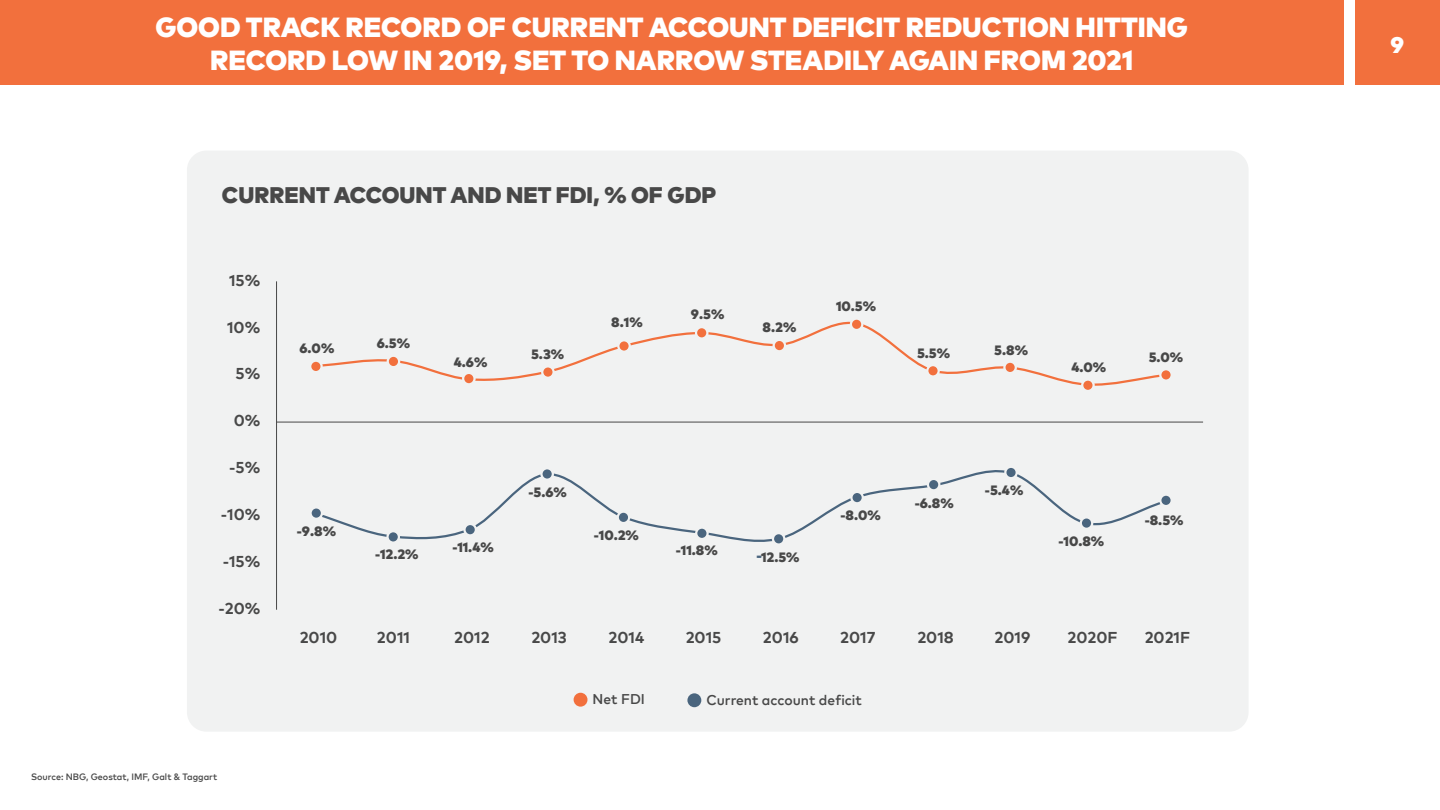
<style>
.page{position:relative;width:1440px;height:810px;background:#fff}
.page>*{position:absolute;margin:0;border:0;box-sizing:border-box;transform-origin:0 0}
.t1{font:900 27.6px/33.1px "BOG2018";color:#fff;text-align:center}
.t2{font:900 22.5px "BOG2018";color:#484848}
.t3{font:900 22.5px "BOG2018";color:#fff}
.t4{font:700 15.75px "BOG2018";color:#484848}
.t5{font:600 13.8px "BOG2018";color:#484848}
.t6{font:900 13.5px "BOG2018";color:#484848}
.t7{font:600 9px "BOG2018";color:#484848}
.s1{font-size:14.55px;color:#4a657e}
</style>
<div class="page">
<div style="left:0;top:0;width:1343px;height:85px;background:#f2703d"></div>
<div style="left:1355px;top:0;width:85px;height:85px;background:#f2703d"></div>
<div style="left:187px;top:151px;width:1062px;height:581px;background:#f1f2f2;border-radius:19px"></div>
<hr style="left:276px;top:281px;width:1px;height:329px;background:#484848">
<hr style="left:277px;top:422px;width:926px;height:1px;background:#484848">
<svg style="left:323px;top:470px;width:836px;height:72px"></svg>
<svg style="left:323px;top:321px;width:836px;height:65px"></svg>
<svg style="left:311px;top:361px;width:12px;height:10px"></svg>
<svg style="left:387px;top:355px;width:13px;height:13px"></svg>
<svg style="left:462px;top:372px;width:14px;height:13px"></svg>
<svg style="left:541px;top:365px;width:14px;height:14px"></svg>
<svg style="left:617px;top:339px;width:14px;height:14px"></svg>
<svg style="left:695px;top:326px;width:14px;height:14px"></svg>
<svg style="left:773px;top:339px;width:13px;height:13px"></svg>
<svg style="left:850px;top:319px;width:13px;height:12px"></svg>
<svg style="left:926px;top:364px;width:14px;height:14px"></svg>
<svg style="left:1081px;top:378px;width:14px;height:12px"></svg>
<svg style="left:1003px;top:361px;width:14px;height:13px"></svg>
<svg style="left:1159px;top:370px;width:12px;height:10px"></svg>
<svg style="left:1159px;top:495px;width:12px;height:10px"></svg>
<svg style="left:1080px;top:516px;width:13px;height:14px"></svg>
<svg style="left:1004px;top:468px;width:14px;height:11px"></svg>
<svg style="left:927px;top:478px;width:13px;height:13px"></svg>
<svg style="left:850px;top:491px;width:14px;height:13px"></svg>
<svg style="left:772px;top:532px;width:13px;height:12px"></svg>
<svg style="left:695px;top:526px;width:14px;height:14px"></svg>
<svg style="left:617px;top:511px;width:13px;height:13px"></svg>
<svg style="left:540px;top:469px;width:14px;height:12px"></svg>
<svg style="left:463px;top:523px;width:14px;height:14px"></svg>
<svg style="left:386px;top:530px;width:14px;height:12px"></svg>
<svg style="left:311px;top:508px;width:12px;height:10px"></svg>
<div style="left:574px;top:693px;width:13px;height:14px;background:#f2703d;border-radius:50%"></div>
<div style="left:687px;top:693px;width:14px;height:14px;background:#4a657e;border-radius:50%"></div>
<h1 class="t1" style="left:155px;top:9px;width:1034px">GOOD TRACK RECORD OF CURRENT ACCOUNT DEFICIT REDUCTION HITTING<br>RECORD LOW IN 2019, SET TO NARROW STEADILY AGAIN FROM 2021</h1>
<h2 class="t2" style="left:222px;top:178px;width:496px">CURRENT ACCOUNT AND NET FDI, % OF GDP</h2>
<p class="t4" style="left:229px;top:269px;width:33px">15%</p>
<p class="t4" style="left:227px;top:316px;width:35px">10%</p>
<p class="t4" style="left:236px;top:363px;width:26px">5%</p>
<p class="t4" style="left:234px;top:409px;width:28px">0%</p>
<p class="t4" style="left:229px;top:456px;width:33px">-5%</p>
<p class="t4" style="left:221px;top:503px;width:41px">-10%</p>
<p class="t4" style="left:223px;top:550px;width:39px">-15%</p>
<p class="t4" style="left:218px;top:597px;width:43px">-20%</p>
<p class="t7" style="left:31px;top:770px;width:188px">Source: NBG, Geostat, IMF, Galt &amp; Taggart</p>
<p class="t6" style="left:299px;top:339px;width:36px">6.0%</p>
<p class="t6" style="left:377px;top:333px;width:35px">6.5%</p>
<p class="t6" style="left:454px;top:352px;width:35px">4.6%</p>
<p class="t6" style="left:531px;top:344px;width:34px">5.3%</p>
<p class="t6" style="left:611px;top:312px;width:33px">8.1%</p>
<p class="t6" style="left:691px;top:304px;width:35px">9.5%</p>
<p class="t6" style="left:763px;top:317px;width:35px">8.2%</p>
<p class="t6" style="left:836px;top:296px;width:42px">10.5%</p>
<p class="t6" style="left:917px;top:343px;width:35px">5.5%</p>
<p class="t6" style="left:994px;top:340px;width:35px">5.8%</p>
<p class="t6" style="left:1071px;top:357px;width:36px">4.0%</p>
<p class="t6" style="left:1149px;top:348px;width:36px">5.0%</p>
<p class="t6" style="left:297px;top:522px;width:41px">-9.8%</p>
<p class="t6" style="left:375px;top:544px;width:45px">-12.2%</p>
<p class="t6" style="left:452px;top:537px;width:43px">-11.4%</p>
<p class="t6" style="left:529px;top:482px;width:40px">-5.6%</p>
<p class="t6" style="left:594px;top:525px;width:47px">-10.2%</p>
<p class="t6" style="left:676px;top:541px;width:43px">-11.8%</p>
<p class="t6" style="left:757px;top:547px;width:45px"><span class="s1">-</span>12.5%</p>
<p class="t6" style="left:841px;top:505px;width:42px">-8.0%</p>
<p class="t6" style="left:915px;top:493px;width:41px">-6.8%</p>
<p class="t6" style="left:985px;top:481px;width:40px">-5.4%</p>
<p class="t6" style="left:1059px;top:531px;width:47px">-10.8%</p>
<p class="t6" style="left:1145px;top:510px;width:40px">-8.5%</p>
<p class="t4" style="left:300px;top:626px;width:39px">2010</p>
<p class="t4" style="left:377px;top:626px;width:35px">2011</p>
<p class="t4" style="left:454px;top:626px;width:37px">2012</p>
<p class="t4" style="left:531px;top:626px;width:37px">2013</p>
<p class="t4" style="left:609px;top:626px;width:37px">2014</p>
<p class="t4" style="left:686px;top:626px;width:37px">2015</p>
<p class="t4" style="left:763px;top:626px;width:37px">2016</p>
<p class="t4" style="left:840px;top:626px;width:37px">2017</p>
<p class="t4" style="left:917px;top:626px;width:38px">2018</p>
<p class="t4" style="left:995px;top:626px;width:37px">2019</p>
<p class="t4" style="left:1068px;top:626px;width:52px">2020F</p>
<p class="t4" style="left:1145px;top:626px;width:47px">2021F</p>
<p class="t5" style="left:593px;top:689px;width:54px">Net FDI</p>
<p class="t5" style="left:706px;top:690px;width:157px">Current account deficit</p>
<h2 class="t3" style="left:1391px;top:28px;width:15px">9</h2>
</div>
